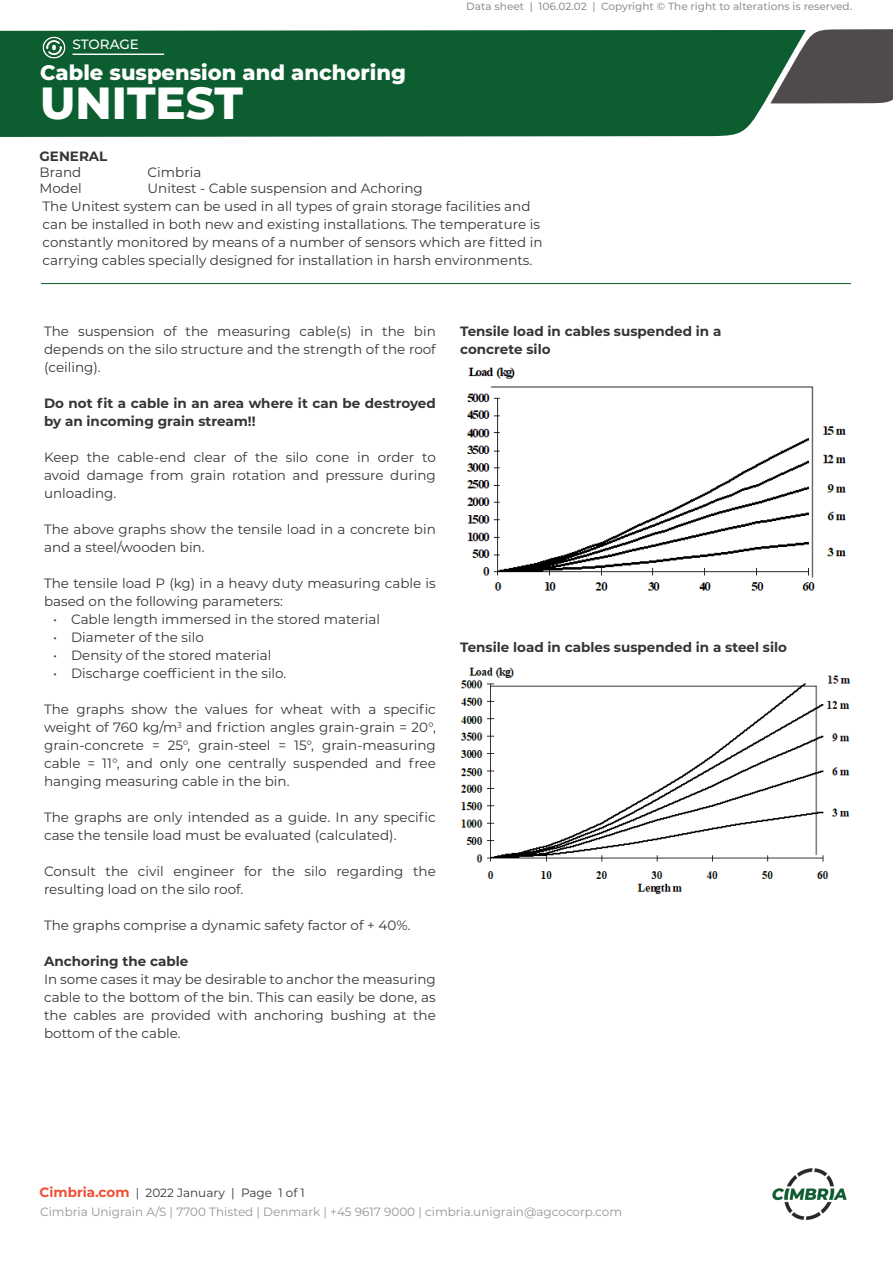
<style>
.page{position:relative;width:893px;height:1263px;background:#fff}
.page>*{position:absolute;margin:0;border:0;box-sizing:border-box;transform-origin:0 0}
.t1{font:800 45px "Montserrat";color:#fff}
.t2{font:800 21px "Montserrat";color:#fff}
.Montserrat_9_pt{font:13.5px/18px "Montserrat";color:#363536}
.Montserrat_9_pt_fed{font:700 13.5px/18px "Montserrat";color:#363536}
.t3{font:500 13.5px "Montserrat";letter-spacing:-.005em;color:#fff}
.t4{font:12px "Montserrat";color:#939598}
.t5{font:12px "Montserrat";color:#363536}
.t6{font:500 10.5px "Montserrat";color:#939598}
.s1{font-weight:700;font-size:13.5px;color:#ef5032}
</style>
<div class="page">
<div style="left:0;top:30px;width:806px;height:107px;background:#0c5d2f"></div>
<svg style="left:770px;top:29px;width:123px;height:74px;background:#515853"></svg>
<img style="left:772px;top:1168px;width:75px;height:53px">
<hr style="left:41px;top:283px;width:810px;height:1px;background:#0c5d2f">
<img style="left:43px;top:36px;width:22px;height:23px">
<hr style="left:73px;top:54px;width:91px;height:1px;background:#fff">
<img style="left:467px;top:367px;width:379px;height:224px">
<img style="left:460px;top:667px;width:391px;height:228px">
<p class="t3" style="left:73px;top:35px;width:68px">STORAGE</p>
<p class="t2" style="left:40px;top:57px;width:367px">Cable suspension and anchoring</p>
<p class="t1" style="left:40px;top:70px;width:204px">UNITEST</p>
<p class="t6" style="left:466px;top:-1px;width:387px">Data sheet | 106.02.02 | Copyright © The right to alterations is reserved.</p>
<p class="Montserrat_9_pt_fed" style="left:40px;top:146px;width:69px">GENERAL</p>
<p class="Montserrat_9_pt" style="left:40px;top:163px;width:43px">Brand</p>
<p class="Montserrat_9_pt" style="left:148px;top:163px;width:55px">Cimbria</p>
<p class="Montserrat_9_pt" style="left:40px;top:179px;width:44px">Model</p>
<p class="Montserrat_9_pt" style="left:148px;top:179px;width:277px">Unitest - Cable suspension and Achoring</p>
<p class="Montserrat_9_pt" style="left:43px;top:197px;width:501px">The Unitest system can be used in all types of grain storage facilities and can be installed in both new and existing installations. The temperature is constantly monitored by means of a number of sensors which are fitted in carrying cables specially designed for installation in harsh environments.</p>
<p class="Montserrat_9_pt" style="left:44px;top:322px;width:393px;text-align:justify">The suspension of the measuring cable(s) in the bin depends on the silo structure and the strength of the roof (ceiling).</p>
<p class="Montserrat_9_pt_fed" style="left:44px;top:394px;width:393px">Do not fit a cable in an area where it can be destroyed by an incoming grain stream!!</p>
<p class="Montserrat_9_pt" style="left:44px;top:448px;width:393px;text-align:justify">Keep the cable-end clear of the silo cone in order to avoid damage from grain rotation and pressure during unloading.</p>
<p class="Montserrat_9_pt" style="left:44px;top:520px;width:393px">The above graphs show the tensile load in a concrete bin and a steel/wooden bin.</p>
<p class="Montserrat_9_pt" style="left:44px;top:574px;width:393px">The tensile load P (kg) in a heavy duty measuring cable is based on the following parameters:</p>
<p class="Montserrat_9_pt" style="left:53px;top:610px;width:328px">• Cable length immersed in the stored material</p>
<p class="Montserrat_9_pt" style="left:53px;top:628px;width:152px">• Diameter of the silo</p>
<p class="Montserrat_9_pt" style="left:53px;top:646px;width:220px">• Density of the stored material</p>
<p class="Montserrat_9_pt" style="left:53px;top:664px;width:235px">• Discharge coefficient in the silo.</p>
<p class="Montserrat_9_pt" style="left:44px;top:700px;width:393px;text-align:justify">The graphs show the values for wheat with a specific weight of 760 kg/m<sup>3</sup> and friction angles grain-grain = 20°, grain-concrete = 25°, grain-steel = 15°, grain-measuring cable = 11°, and only one centrally suspended and free hanging measuring cable in the bin.</p>
<p class="Montserrat_9_pt" style="left:44px;top:808px;width:393px">The graphs are only intended as a guide. In any specific case the tensile load must be evaluated (calculated).</p>
<p class="Montserrat_9_pt" style="left:44px;top:862px;width:393px">Consult the civil engineer for the silo regarding the resulting load on the silo roof.</p>
<p class="Montserrat_9_pt" style="left:44px;top:916px;width:368px">The graphs comprise a dynamic safety factor of + 40%.</p>
<p class="Montserrat_9_pt_fed" style="left:44px;top:952px;width:146px">Anchoring the cable</p>
<p class="Montserrat_9_pt" style="left:44px;top:970px;width:393px;text-align:justify">In some cases it may be desirable to anchor the measuring cable to the bottom of the bin. This can easily be done, as the cables are provided with anchoring bushing at the bottom of the cable.</p>
<p class="Montserrat_9_pt_fed" style="left:460px;top:322px;width:263px">Tensile load in cables suspended in a</p>
<p class="Montserrat_9_pt_fed" style="left:460px;top:340px;width:92px">concrete silo</p>
<p class="Montserrat_9_pt_fed" style="left:460px;top:637px;width:328px">Tensile load in cables suspended in a steel silo</p>
<p class="t5" style="left:40px;top:1184px;width:267px"><span class="s1">Cimbria.com</span> | 2022 January | Page 1 of 1</p>
<p class="t4" style="left:40px;top:1203px;width:583px">Cimbria Unigrain A/S | 7700 Thisted | Denmark | +45 9617 9000 | cimbria.unigrain@agcocorp.com</p>
</div>
